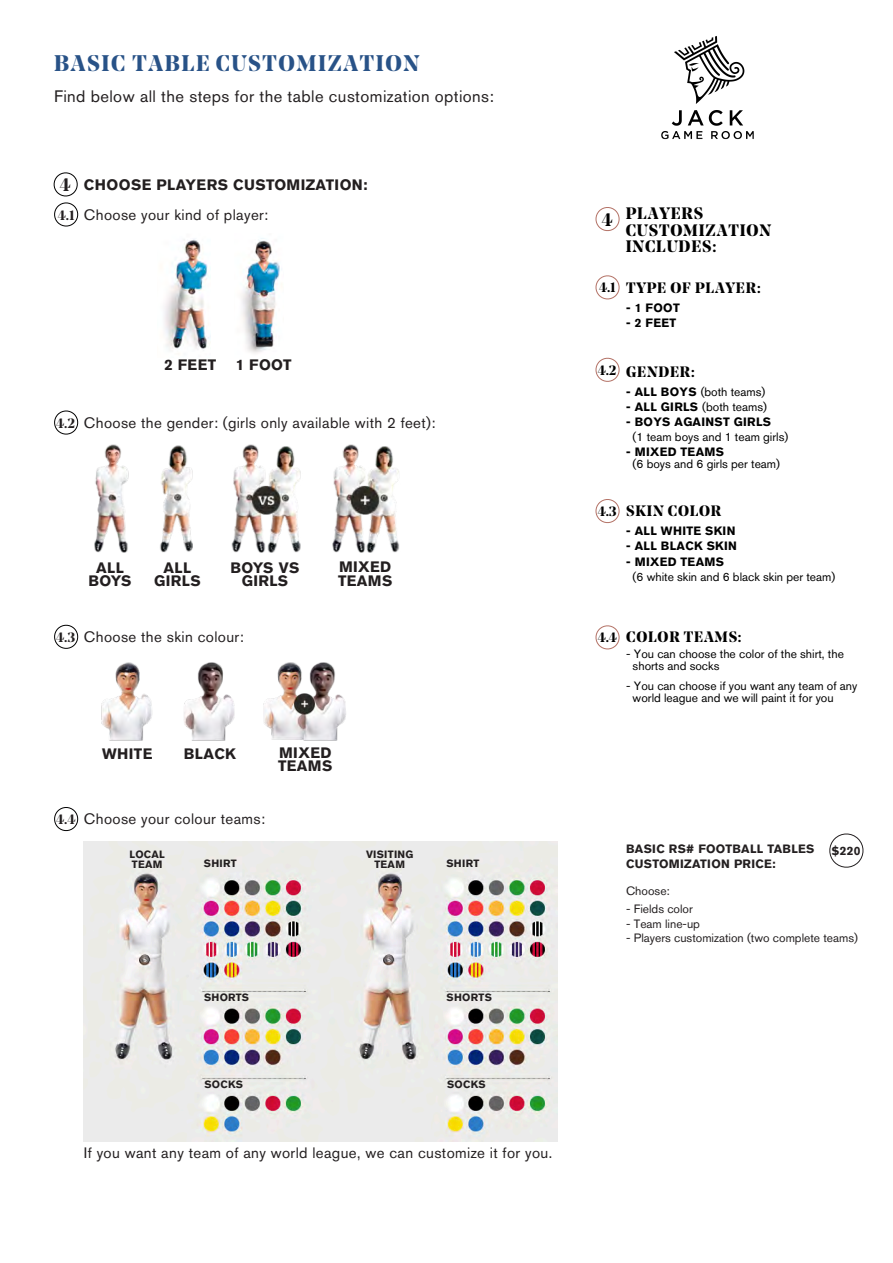
<style>
.page{position:relative;width:893px;height:1263px;background:#fff}
.page>*{position:absolute;margin:0;border:0;box-sizing:border-box;transform-origin:0 0}
.t1{font:700 22.5px "Noe Display";letter-spacing:.07em;color:#285287}
.t2{font:700 18px "Noe Display";color:#000}
.t3{font:700 18px "Noe Display";color:#231f20}
.t4{font:16.5px "Akzidenz Grotesk BQ";letter-spacing:.025em;color:#231f20}
.t5{font:700 16.5px/16.5px "Noe Display";letter-spacing:.05em;color:#000}
.t6{font:15px "Akzidenz Grotesk BQ";letter-spacing:.025em;color:#231f20}
.t7{font:700 15px/13.5px "Akzidenz Grotesk BQ";letter-spacing:.025em;color:#231f20;text-align:center}
.t8{font:700 15px "Noe Display";letter-spacing:.05em;color:#000}
.t9{font:700 13.5px "Noe Display";color:#000}
.t10{font:700 13.5px "Noe Display";color:#231f20}
.t11{font:12px/15px "Akzidenz Grotesk BQ";color:#000}
.t12{font:12px "Akzidenz Grotesk BQ";color:#231f20}
.t13{font:700 12px "Akzidenz Grotesk BQ";letter-spacing:.025em;color:#231f20}
.t14{font:700 12px "Akzidenz Grotesk BQ";letter-spacing:.025em;color:#000}
.t15{font:700 10.5px/10.5px "Akzidenz Grotesk BQ";letter-spacing:.025em;color:#231f20}
.s1{font-weight:700}
</style>
<div class="page">
<img style="left:231px;top:444px;width:70px;height:109px">
<img style="left:332px;top:444px;width:68px;height:109px">
<img style="left:160px;top:445px;width:33px;height:108px">
<img style="left:94px;top:444px;width:35px;height:109px">
<img style="left:101px;top:662px;width:51px;height:79px">
<img style="left:184px;top:662px;width:51px;height:79px">
<img style="left:263px;top:662px;width:83px;height:79px">
<img style="left:84px;top:841px;width:474px;height:300px">
<img style="left:241px;top:238px;width:41px;height:115px">
<img style="left:164px;top:239px;width:46px;height:110px">
<svg style="left:595px;top:207px;width:25px;height:25px"></svg>
<svg style="left:595px;top:275px;width:25px;height:25px"></svg>
<svg style="left:595px;top:357px;width:25px;height:25px"></svg>
<svg style="left:595px;top:499px;width:25px;height:25px"></svg>
<svg style="left:595px;top:625px;width:25px;height:25px"></svg>
<svg style="left:53px;top:172px;width:26px;height:55px"></svg>
<svg style="left:54px;top:410px;width:25px;height:25px"></svg>
<svg style="left:54px;top:624px;width:25px;height:25px"></svg>
<svg style="left:54px;top:807px;width:25px;height:25px"></svg>
<svg style="left:829px;top:833px;width:35px;height:35px"></svg>
<img style="left:661px;top:36px;width:93px;height:104px">
<p class="t1" style="left:54px;top:49px;width:367px">BASIC TABLE CUSTOMIZATION</p>
<p class="t4" style="left:54px;top:87px;width:441px">Find below all the steps for the table customization options:</p>
<p class="t3" style="left:60px;top:173px;width:12px">4</p>
<p class="t10" style="left:58px;top:206px;width:18px">4.1</p>
<p class="t7" style="left:84px;top:178px;width:285px">CHOOSE PLAYERS CUSTOMIZATION:</p>
<p class="t6" style="left:84px;top:205px;width:186px">Choose your kind of player:</p>
<p class="t7" style="left:164px;top:358px;width:53px">2 FEET</p>
<p class="t7" style="left:236px;top:358px;width:57px">1 FOOT</p>
<p class="t10" style="left:56px;top:414px;width:20px">4.2</p>
<p class="t6" style="left:84px;top:413px;width:353px">Choose the gender: (girls only available with 2 feet):</p>
<p class="t7" style="left:231px;top:561px;width:70px">BOYS VS<br>GIRLS</p>
<p class="t7" style="left:89px;top:561px;width:44px">ALL<br>BOYS</p>
<p class="t7" style="left:154px;top:561px;width:48px">ALL<br>GIRLS</p>
<p class="t7" style="left:338px;top:560px;width:56px;text-align:left">MIXED<br>TEAMS</p>
<p class="t10" style="left:56px;top:628px;width:21px">4.3</p>
<p class="t6" style="left:84px;top:628px;width:161px">Choose the skin colour:</p>
<p class="t7" style="left:102px;top:747px;width:52px">WHITE</p>
<p class="t7" style="left:184px;top:747px;width:54px">BLACK</p>
<p class="t7" style="left:278px;top:745px;width:56px;text-align:left">MIXED<br>TEAMS</p>
<p class="t10" style="left:56px;top:811px;width:21px">4.4</p>
<p class="t6" style="left:84px;top:810px;width:183px">Choose your colour teams:</p>
<p class="t15" style="left:129px;top:849px;width:37px">LOCAL<br>TEAM</p>
<p class="t15" style="left:204px;top:858px;width:34px">SHIRT</p>
<p class="t15" style="left:366px;top:849px;width:49px;text-align:center">VISITING<br>TEAM</p>
<p class="t15" style="left:446px;top:858px;width:34px">SHIRT</p>
<p class="t15" style="left:204px;top:992px;width:47px">SHORTS</p>
<p class="t15" style="left:204px;top:1079px;width:40px">SOCKS</p>
<p class="t15" style="left:447px;top:992px;width:47px">SHORTS</p>
<p class="t15" style="left:447px;top:1079px;width:40px">SOCKS</p>
<p class="t6" style="left:84px;top:1144px;width:470px">If you want any team of any world league, we can customize it for you.</p>
<p class="t2" style="left:602px;top:208px;width:12px">4</p>
<p class="t5" style="left:626px;top:205px;width:147px">PLAYERS<br>CUSTOMIZATION<br>INCLUDES:</p>
<p class="t9" style="left:599px;top:279px;width:18px">4.1</p>
<p class="t9" style="left:598px;top:361px;width:20px">4.2</p>
<p class="t9" style="left:598px;top:503px;width:20px">4.3</p>
<p class="t8" style="left:626px;top:278px;width:136px">TYPE OF PLAYER:</p>
<p class="t14" style="left:626px;top:301px;width:55px">- 1 FOOT</p>
<p class="t14" style="left:626px;top:316px;width:52px">- 2 FEET</p>
<p class="t8" style="left:626px;top:362px;width:70px">GENDER:</p>
<p class="t11" style="left:626px;top:384px;width:141px"><span class="s1">- ALL BOYS</span> (both teams)</p>
<p class="t11" style="left:626px;top:399px;width:142px"><span class="s1">- ALL GIRLS</span> (both teams)</p>
<p class="t11" style="left:633px;top:414px;width:157px;text-indent:-7px"><span class="s1">- BOYS AGAINST GIRLS<br></span>(1 team boys and 1 team girls)</p>
<p class="t11" style="left:633px;top:446px;width:149px;line-height:12px;text-indent:-7px"><span class="s1">- MIXED TEAMS<br></span>(6 boys and 6 girls per team)</p>
<p class="t8" style="left:626px;top:501px;width:97px">SKIN COLOR</p>
<p class="t14" style="left:626px;top:524px;width:111px">- ALL WHITE SKIN</p>
<p class="t14" style="left:626px;top:539px;width:112px">- ALL BLACK SKIN</p>
<p class="t11" style="left:633px;top:554px;width:204px;text-indent:-7px"><span class="s1">- MIXED TEAMS<br></span>(6 white skin and 6 black skin per team)</p>
<p class="t9" style="left:598px;top:629px;width:21px">4.4</p>
<p class="t8" style="left:626px;top:627px;width:117px">COLOR TEAMS:</p>
<p class="t11" style="left:633px;top:648px;width:213px;line-height:11.6px;text-indent:-7px">- You can choose the color of the shirt, the shorts and socks</p>
<p class="t11" style="left:633px;top:680px;width:226px;line-height:11.6px;text-indent:-7px">- You can choose if you want any team of any world league and we will paint it for you</p>
<p class="t13" style="left:626px;top:842px;width:190px">BASIC RS# FOOTBALL TABLES</p>
<p class="t13" style="left:626px;top:857px;width:151px">CUSTOMIZATION PRICE:</p>
<p class="t12" style="left:626px;top:883px;width:45px">Choose:</p>
<p class="t12" style="left:626px;top:902px;width:68px">- Fields color</p>
<p class="t12" style="left:626px;top:916px;width:75px">- Team line-up</p>
<p class="t12" style="left:626px;top:931px;width:233px">- Players customization (two complete teams)</p>
<p class="t13" style="left:832px;top:844px;width:31px">$220</p>
</div>
